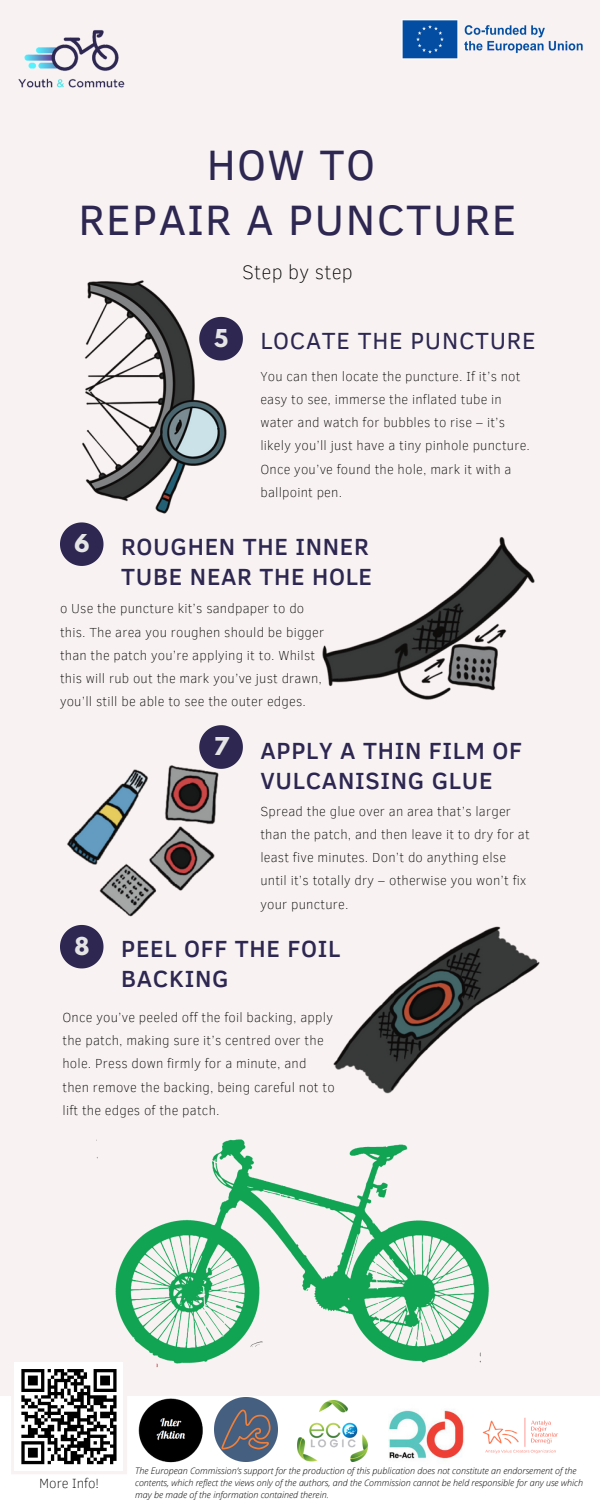
<style>
.page{position:relative;width:600px;height:1500px;background:#f8f3f2}
.page>*{position:absolute;margin:0;border:0;box-sizing:border-box;transform-origin:0 0}
.t1{font:43.6px "Clear Sans";letter-spacing:.03em;color:#2d2751}
.t2{font:500 24px/30px "Clear Sans";letter-spacing:.03em;color:#2d2751}
.t3{font:24px "Clear Sans";letter-spacing:.03em;color:#2d2751}
.t4{font:700 21.8px "League Spartan";color:#e5e5e6}
.t5{font:100 20px "Clear Sans";letter-spacing:.01em;color:#000}
.t6{font:100 13.7px "Clear Sans";color:#000}
.t7{font:100 13.4px/23.2px "Clear Sans";letter-spacing:.015em;color:#000}
.t8{font:italic 300 9px/12px "Open Sans";color:#000}
</style>
<div class="page">
<img style="left:18px;top:30px;width:107px;height:58px">
<img style="left:402px;top:20px;width:181px;height:39px">
<svg style="left:199px;top:725px;width:44px;height:44px"></svg>
<svg style="left:60px;top:925px;width:44px;height:43px"></svg>
<svg style="left:60px;top:522px;width:44px;height:44px"></svg>
<img style="left:82px;top:280px;width:161px;height:234px">
<img style="left:322px;top:537px;width:213px;height:163px">
<img style="left:361px;top:926px;width:179px;height:100px">
<img style="left:67px;top:759px;width:158px;height:158px">
<img style="left:96px;top:1026px;width:393px;height:342px">
<div style="left:0;top:1396px;width:600px;height:104px;background:#fff"></div>
<img style="left:138px;top:1398px;width:65px;height:65px">
<img style="left:214px;top:1398px;width:64px;height:63px">
<img style="left:298px;top:1401px;width:70px;height:60px">
<img style="left:388px;top:1409px;width:76px;height:52px">
<img style="left:482px;top:1417px;width:76px;height:37px">
<svg style="left:11px;top:1358px;width:116px;height:116px"></svg>
<p class="t1" style="left:207px;top:133px;width:170px">HOW TO</p>
<p class="t1" style="left:79px;top:188px;width:439px">REPAIR A PUNCTURE</p>
<p class="t5" style="left:242px;top:258px;width:112px">Step by step</p>
<p class="t4" style="left:74px;top:533px;width:17px">6</p>
<p class="t4" style="left:214px;top:327px;width:15px">5</p>
<p class="t3" style="left:260px;top:323px;width:277px">LOCATE THE PUNCTURE</p>
<p class="t7" style="left:260px;top:364px;width:271px">You can then locate the puncture. If it’s not easy to see, immerse the inflated tube in water and watch for bubbles to rise – it’s likely you’ll just have a tiny pinhole puncture.</p>
<p class="t7" style="left:260px;top:457px;width:253px">Once you’ve found the hole, mark it with a ballpoint pen.</p>
<p class="t2" style="left:121px;top:530px;width:252px">ROUGHEN THE INNER<br>TUBE NEAR THE HOLE</p>
<p class="t7" style="left:60px;top:596px;width:266px">o Use the puncture kit’s sandpaper to do this. The area you roughen should be bigger than the patch you’re applying it to. Whilst this will rub out the mark you’ve just drawn, you’ll still be able to see the outer edges.</p>
<p class="t4" style="left:74px;top:935px;width:16px">8</p>
<p class="t4" style="left:214px;top:736px;width:17px">7</p>
<p class="t2" style="left:260px;top:734px;width:263px">APPLY A THIN FILM OF<br>VULCANISING GLUE</p>
<p class="t7" style="left:260px;top:799px;width:271px">Spread the glue over an area that’s larger than the patch, and then leave it to dry for at least five minutes. Don’t do anything else until it’s totally dry – otherwise you won’t fix your puncture.</p>
<p class="t2" style="left:121px;top:933px;width:221px">PEEL OFF THE FOIL<br>BACKING</p>
<p class="t7" style="left:63px;top:1005px;width:274px">Once you’ve peeled off the foil backing, apply the patch, making sure it’s centred over the hole. Press down firmly for a minute, and then remove the backing, being careful not to lift the edges of the patch.</p>
<p class="t6" style="left:39px;top:1473px;width:61px">More Info!</p>
<p class="t8" style="left:135px;top:1465px;width:449px">The European Commission’s support for the production of this publication does not constitute an endorsement of the contents, which reflect the views only of the authors, and the Commission cannot be held responsible for any use which may be made of the information contained therein.</p>
</div>
